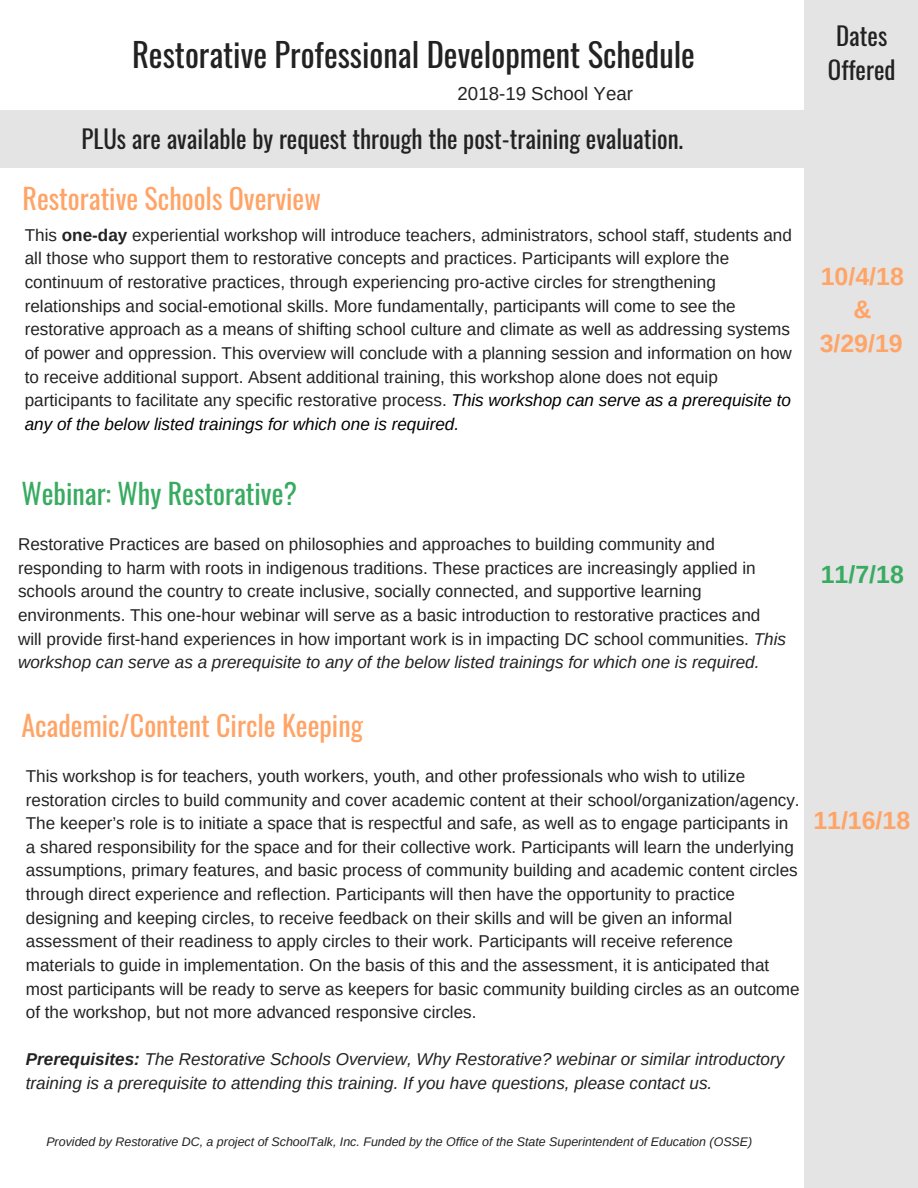
<style>
.page{position:relative;width:918px;height:1188px;background:#fff}
.page>*{position:absolute;margin:0;border:0;box-sizing:border-box;transform-origin:0 0}
.t1{font:32.7px "Oswald";color:#222}
.t2{font:28.05px "Oswald";color:#ffa467}
.t3{font:28.05px "Oswald";color:#38ab61}
.t4{font:28.05px "Oswald";color:#222}
.t5{font:24.9px/33.8px "Oswald";color:#222;text-align:center}
.t6{font:700 24.9px/33.8px "Arimo";color:#ffa467;text-align:center}
.t7{font:700 24.9px "Arimo";color:#38ab61}
.t8{font:18.75px "Arimo";color:#222}
.t9{font:17.1px/23.7px "Arimo";color:#222}
.t10{font:italic 17.1px/23.7px "Arimo";color:#222}
.t11{font:italic 12.45px "Arimo";color:#222}
.s1{font-weight:700}
.s2{font-style:italic;color:#000}
.s3{font-style:italic}
</style>
<div class="page">
<div style="left:0;top:110px;width:811px;height:58px;background:#e4e4e4"></div>
<div style="left:804px;top:0;width:114px;height:1188px;background:#e4e4e4"></div>
<h1 class="t1" style="left:132px;top:28px;width:564px">Restorative Professional Development Schedule</h1>
<p class="t8" style="left:458px;top:83px;width:177px">2018-19 School Year</p>
<h3 class="t5" style="left:82px;top:120px;width:603px">PLUs are available by request through the post-training evaluation.</h3>
<h2 class="t2" style="left:22px;top:177px;width:300px">Restorative Schools Overview</h2>
<p class="t9" style="left:25px;top:223px;width:769px">This <span class="s1">one-day</span> experiential workshop will introduce teachers, administrators, school staff, students and all those who support them to restorative concepts and practices. Participants will explore the continuum of restorative practices, through experiencing pro-active circles for strengthening relationships and social-emotional skills. More fundamentally, participants will come to see the restorative approach as a means of shifting school culture and climate as well as addressing systems of power and oppression. This overview will conclude with a planning session and information on how to receive additional support. Absent additional training, this workshop alone does not equip participants to facilitate any specific restorative process. <span class="s2">This workshop can serve as a prerequisite to any of the below listed trainings for which one is required.</span></p>
<h3 class="t5" style="left:828px;top:18px;width:69px">Dates<br>Offered</h3>
<h2 class="t4" style="left:834px;top:53px;width:59px">Dates</h2>
<h3 class="t6" style="left:821px;top:259px;width:85px">10/4/18 &amp;</h3>
<h3 class="t6" style="left:820px;top:327px;width:85px">3/29/19</h3>
<h2 class="t3" style="left:21px;top:472px;width:277px">Webinar: Why Restorative?</h2>
<p class="t9" style="left:18px;top:532px;width:770px">Restorative Practices are based on philosophies and approaches to building community and responding to harm with roots in indigenous traditions. These practices are increasingly applied in schools around the country to create inclusive, socially connected, and supportive learning environments. This one-hour webinar will serve as a basic introduction to restorative practices and will provide first-hand experiences in how important work is in impacting DC school communities. <span class="s3">This workshop can serve as a prerequisite to any of the below listed trainings for which one is required.</span></p>
<h3 class="t7" style="left:821px;top:560px;width:85px">11/7/18</h3>
<h2 class="t2" style="left:21px;top:703px;width:343px">Academic/Content Circle Keeping</h2>
<p class="t9" style="left:26px;top:764px;width:775px">This workshop is for teachers, youth workers, youth, and other professionals who wish to utilize restoration circles to build community and cover academic content at their school/organization/agency.<br>The keeper’s role is to initiate a space that is respectful and safe, as well as to engage participants in a shared responsibility for the space and for their collective work. Participants will learn the underlying assumptions, primary features, and basic process of community building and academic content circles through direct experience and reflection. Participants will then have the opportunity to practice designing and keeping circles, to receive feedback on their skills and will be given an informal assessment of their readiness to apply circles to their work. Participants will receive reference materials to guide in implementation. On the basis of this and the assessment, it is anticipated that most participants will be ready to serve as keepers for basic community building circles as an outcome of the workshop, but not more advanced responsive circles.</p>
<p class="t10" style="left:26px;top:1048px;width:760px"><span class="s1">Prerequisites:</span> The Restorative Schools Overview, Why Restorative? webinar or similar introductory training is a prerequisite to attending this training. If you have questions, please contact us.</p>
<h3 class="t6" style="left:813px;top:804px;width:98px">11/16/18</h3>
<p class="t11" style="left:46px;top:1135px;width:708px">Provided by Restorative DC, a project of SchoolTalk, Inc. Funded by the Office of the State Superintendent of Education (OSSE)</p>
</div>
